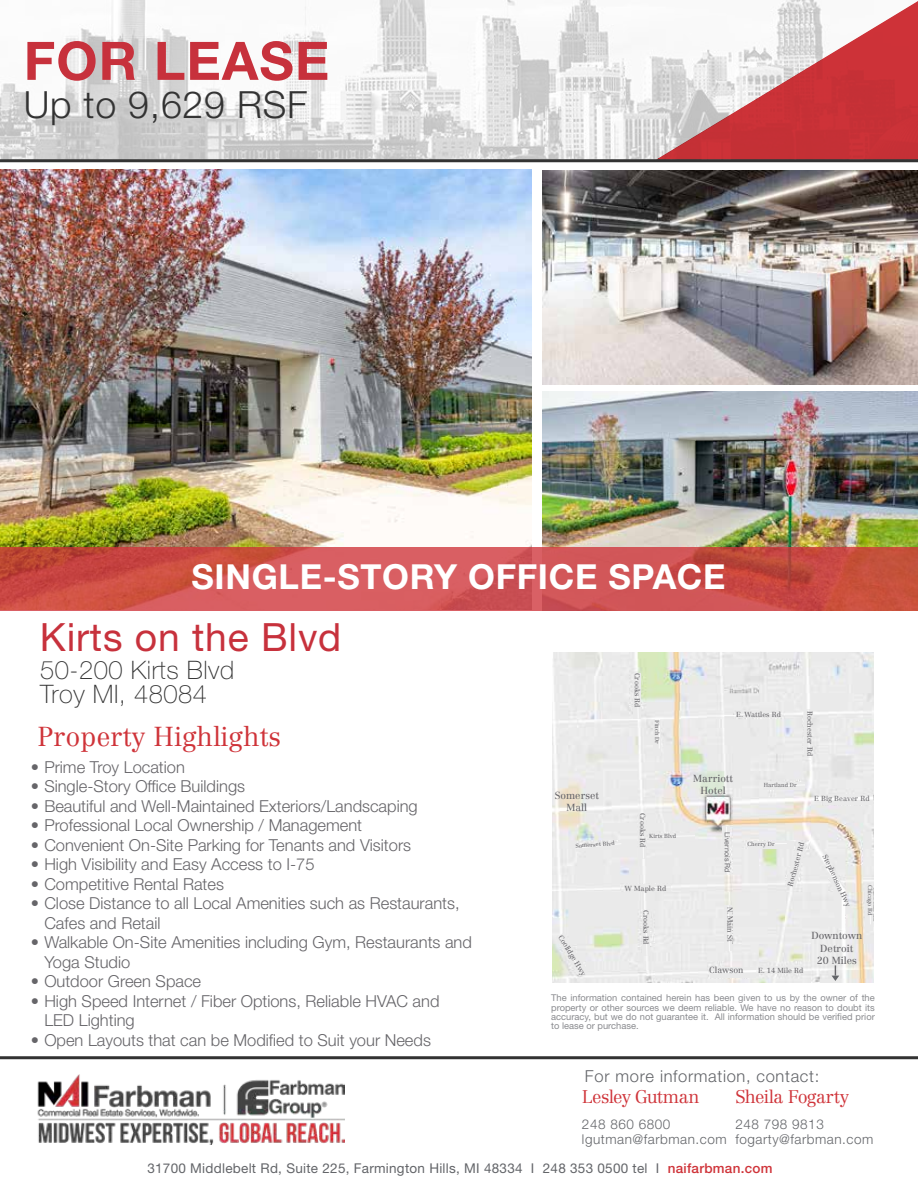
<style>
.page{position:relative;width:918px;height:1188px;background:#fff}
.page>*{position:absolute;margin:0;border:0;box-sizing:border-box;transform-origin:0 0}
.t1{font:700 53.1px "Helvetica Neue LT Std";letter-spacing:.02em;color:#c7313c}
.t2{font:39px "Helvetica Neue LT Std";letter-spacing:.02em;color:#c7313c}
.t3{font:300 37.5px "Helvetica Neue LT Std";letter-spacing:.02em;color:#333}
.t4{font:700 34.5px "Helvetica Neue LT Std";letter-spacing:.02em;color:#fff}
.t5{font:300 27px "Centennial LT Std";color:#cf3339}
.t6{font:100 25.5px/24px "Helvetica Neue LT Std";letter-spacing:.02em;color:#333}
.t7{font:300 18px "Centennial LT Std";letter-spacing:-.03em;color:#cf3339}
.t8{font:300 16.5px/19.5px "Helvetica Neue LT Std";color:#666569}
.t9{font:300 16.5px "Helvetica Neue LT Std";letter-spacing:.04em;color:#636569}
.t10{font:13.5px "Helvetica Neue LT Std";letter-spacing:.02em;color:#636569}
.t11{font:300 13.5px/15px "Helvetica Neue LT Std";letter-spacing:.04em;color:#636569}
.t12{font:10.05px/12.1px "Centennial LT Std";color:#67666a;text-align:center}
.t13{font:9.3px/9.3px "Helvetica Neue LT Std";color:#8a8b8f;text-align:justify}
.t14{font:8.7px "Centennial LT Std";color:#67666a}
.t15{font:7.2px "Centennial LT Std";color:#67666a}
.t16{font:7.2px "Helvetica Neue LT Std";color:#67666a}
.t17{font:5.7px "Centennial LT Std";color:#67666a}
.s1{font-weight:500;color:#cf3339}
</style>
<div class="page">
<img style="left:0;top:170px;width:531px;height:377px">
<img style="left:0;top:0;width:654px;height:159px">
<img style="left:37px;top:1074px;width:307px;height:70px">
<svg style="left:654px;top:0;width:264px;height:159px"></svg>
<hr style="left:0;top:159px;width:918px;height:3px;background:#333">
<hr style="left:0;top:1056px;width:918px;height:3px;background:#333">
<img style="left:553px;top:652px;width:320px;height:331px">
<div style="left:723px;top:827px;width:7px;height:45px;background:#eaeaea"></div>
<svg style="left:725px;top:825px;width:4px;height:49px"></svg>
<div style="left:639px;top:813px;width:7px;height:46px;background:#eaeaea"></div>
<div style="left:725px;top:905px;width:7px;height:46px;background:#eaeaea"></div>
<svg style="left:727px;top:904px;width:4px;height:48px"></svg>
<div style="left:633px;top:673px;width:8px;height:46px;background:#eaeaea"></div>
<svg style="left:636px;top:672px;width:3px;height:48px"></svg>
<div style="left:642px;top:910px;width:7px;height:46px;background:#eaeaea"></div>
<svg style="left:645px;top:909px;width:3px;height:48px"></svg>
<div style="left:625px;top:885px;width:46px;height:7px;background:#eaeaea"></div>
<svg style="left:624px;top:886px;width:48px;height:3px"></svg>
<div style="left:736px;top:711px;width:46px;height:7px;background:#eaeaea"></div>
<svg style="left:735px;top:712px;width:48px;height:4px"></svg>
<div style="left:805px;top:709px;width:7px;height:46px;background:#eaeaea"></div>
<svg style="left:807px;top:708px;width:4px;height:48px"></svg>
<svg style="left:641px;top:812px;width:55px;height:48px;background:#ebe9e8"></svg>
<svg style="left:575px;top:841px;width:48px;height:11px"></svg>
<div style="left:764px;top:783px;width:41px;height:7px;background:#eaeaea"></div>
<svg style="left:763px;top:784px;width:43px;height:3px"></svg>
<div style="left:824px;top:794px;width:49px;height:10px;background:#eaeaea"></div>
<svg style="left:822px;top:795px;width:52px;height:7px"></svg>
<svg style="left:747px;top:841px;width:60px;height:48px;background:#e9ebe6"></svg>
<div style="left:866px;top:885px;width:7px;height:46px;background:#eaeaea"></div>
<svg style="left:869px;top:884px;width:3px;height:40px"></svg>
<svg style="left:556px;top:932px;width:32px;height:45px"></svg>
<div style="left:758px;top:967px;width:46px;height:7px;background:#eaeaea"></div>
<div style="left:653px;top:720px;width:7px;height:35px;background:#eaeaea"></div>
<hr style="left:659px;top:719px;width:1px;height:30px;background:#fff">
<svg style="left:824px;top:864px;width:29px;height:65px"></svg>
<hr style="left:842px;top:891px;width:3px;height:40px;background:#fff">
<div style="left:710px;top:967px;width:46px;height:10px;background:#eaeaea"></div>
<svg style="left:709px;top:968px;width:96px;height:7px"></svg>
<svg style="left:832px;top:965px;width:7px;height:16px"></svg>
<img style="left:542px;top:171px;width:376px;height:213px">
<img style="left:542px;top:392px;width:376px;height:155px">
<svg style="left:0;top:547px;width:918px;height:63px;background:#cd524e"></svg>
<h1 class="t1" style="left:24px;top:28px;width:307px">FOR LEASE</h1>
<h3 class="t3" style="left:24px;top:82px;width:285px">Up to 9,629 RSF</h3>
<h3 class="t4" style="left:191px;top:555px;width:536px">SINGLE-STORY OFFICE SPACE</h3>
<h2 class="t2" style="left:40px;top:614px;width:303px">Kirts on the Blvd</h2>
<h3 class="t6" style="left:40px;top:658px;width:195px">50-200 Kirts Blvd<br>Troy MI, 48084</h3>
<h3 class="t5" style="left:38px;top:720px;width:245px">Property Highlights</h3>
<p class="t8" style="left:31px;top:757px;width:156px">• Prime Troy Location</p>
<p class="t8" style="left:31px;top:776px;width:216px">• Single-Story Office Buildings</p>
<p class="t8" style="left:31px;top:796px;width:388px">• Beautiful and Well-Maintained Exteriors/Landscaping</p>
<p class="t8" style="left:31px;top:815px;width:333px">• Professional Local Ownership / Management</p>
<p class="t8" style="left:31px;top:835px;width:382px">• Convenient On-Site Parking for Tenants and Visitors</p>
<p class="t8" style="left:31px;top:854px;width:285px">• High Visibility and Easy Access to I-75</p>
<p class="t8" style="left:31px;top:874px;width:195px">• Competitive Rental Rates</p>
<p class="t8" style="left:44px;top:893px;width:417px;text-indent:-13px">• Close Distance to all Local Amenities such as Restaurants,<br>Cafes and Retail</p>
<p class="t8" style="left:44px;top:932px;width:429px;text-indent:-13px">• Walkable On-Site Amenities including Gym, Restaurants and<br>Yoga Studio</p>
<p class="t8" style="left:31px;top:971px;width:172px">• Outdoor Green Space</p>
<p class="t8" style="left:44px;top:991px;width:397px;text-indent:-13px">• High Speed Internet / Fiber Options, Reliable HVAC and<br>LED Lighting</p>
<p class="t8" style="left:31px;top:1030px;width:402px">• Open Layouts that can be Modified to Suit your Needs</p>
<p class="t15" style="left:642px;top:673px;width:36px;rotate:90deg">Crooks Rd</p>
<p class="t17" style="left:660px;top:720px;width:25px;rotate:90deg">Finch Dr</p>
<p class="t15" style="left:736px;top:710px;width:46px">E. Wattles Rd</p>
<p class="t15" style="left:814px;top:711px;width:47px;rotate:90deg">Rochester Rd</p>
<p class="t12" style="left:555px;top:790px;width:46px">Somerset<br>Mall</p>
<p class="t17" style="left:575px;top:842px;width:41px;rotate:-4deg">Somerset Blvd</p>
<p class="t15" style="left:647px;top:813px;width:36px;rotate:90deg">Crooks Rd</p>
<p class="t17" style="left:649px;top:833px;width:29px">Kirts Blvd</p>
<p class="t15" style="left:564px;top:933px;width:48px;rotate:59deg">Coolidge Hwy</p>
<p class="t15" style="left:625px;top:884px;width:43px">W Maple Rd</p>
<p class="t15" style="left:650px;top:910px;width:36px;rotate:90deg">Crooks Rd</p>
<p class="t12" style="left:693px;top:772px;width:41px">Marriott<br>Hotel</p>
<p class="t16" style="left:732px;top:832px;width:42px;rotate:90deg">Livernois Rd</p>
<p class="t15" style="left:734px;top:907px;width:36px;rotate:90deg">N. Main St</p>
<p class="t17" style="left:764px;top:782px;width:34px">Hartland Dr</p>
<p class="t15" style="left:814px;top:794px;width:57px">E Big Beaver Rd</p>
<p class="t17" style="left:748px;top:841px;width:29px">Cherry Dr</p>
<p class="t15" style="left:786px;top:885px;width:47px;rotate:-75deg">Rochester Rd</p>
<p class="t15" style="left:829px;top:853px;width:58px;rotate:65deg">Stephenson Hwy</p>
<p class="t17" style="left:873px;top:885px;width:32px;rotate:90deg">Chicago Rd</p>
<p class="t12" style="left:811px;top:930px;width:52px">Downtown<br>Detroit<br>20 Miles</p>
<p class="t14" style="left:709px;top:965px;width:36px">Clawson</p>
<p class="t15" style="left:758px;top:966px;width:47px">E. 14 Mile Rd</p>
<p class="t13" style="left:551px;top:993px;width:325px">The information contained herein has been given to us by the owner of the property or other sources we deem reliable. We have no reason to doubt its accuracy, but we do not guarantee it. All information should be verified prior to lease or purchase.</p>
<p class="t9" style="left:585px;top:1066px;width:236px">For more information, contact:</p>
<p class="t7" style="left:582px;top:1086px;width:119px">Lesley Gutman</p>
<p class="t11" style="left:582px;top:1116px;width:146px">248 860 6800 lgutman@farbman.com</p>
<p class="t7" style="left:735px;top:1086px;width:115px">Sheila Fogarty</p>
<p class="t11" style="left:735px;top:1116px;width:140px">248 798 9813 fogarty@farbman.com</p>
<p class="t10" style="left:147px;top:1160px;width:627px">31700 Middlebelt Rd, Suite 225, Farmington Hills, MI 48334 I 248 353 0500 tel I <span class="s1">naifarbman.com</span></p>
</div>
